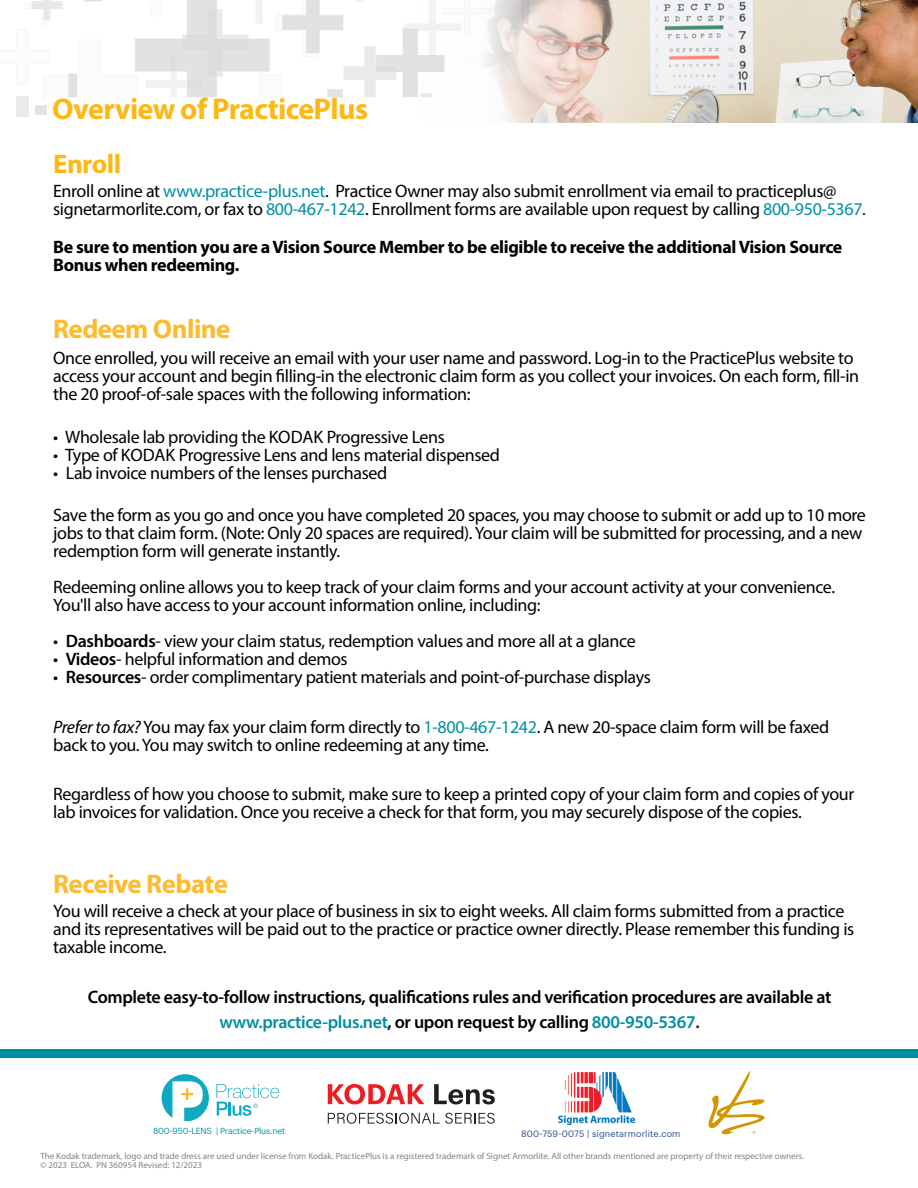
<style>
.page{position:relative;width:918px;height:1188px;background:#fff}
.page>*{position:absolute;margin:0;border:0;box-sizing:border-box;transform-origin:0 0}
.t1{font:700 30px "Myriad Pro";letter-spacing:-.02em;color:#fcb814}
.t2{font:700 27px "Myriad Pro";letter-spacing:-.02em;color:#fdbb2e}
.t3{font:700 27px "Myriad Pro";letter-spacing:-.02em;color:#fcb814}
.t4{font:18px/18px "Myriad Pro";letter-spacing:-.02em;color:#000}
.t5{font:600 18px/24.8px "Myriad Pro";letter-spacing:-.02em;color:#000;text-align:center}
.t6{font:700 18px/18px "Myriad Pro";letter-spacing:-.02em;color:#000}
.t7{font:9px/9px "Myriad Pro";color:#838386}
.t8{font:9px "Graphik";letter-spacing:.02em;color:#264b8b}
.t9{font:8.7px "Graphik";letter-spacing:-.02em;color:#008fa2}
.s1{color:#008fa2}
.s2{color:#231f20}
.s3{font-weight:600}
.s4{font-style:italic}
</style>
<div class="page">
<svg style="left:709px;top:1071px;width:56px;height:63px"></svg>
<svg style="left:162px;top:1074px;width:47px;height:47px"></svg>
<svg style="left:216px;top:1084px;width:63px;height:32px"></svg>
<svg style="left:328px;top:1113px;width:167px;height:11px"></svg>
<svg style="left:328px;top:1084px;width:96px;height:20px"></svg>
<svg style="left:434px;top:1084px;width:61px;height:20px"></svg>
<img style="left:559px;top:1072px;width:75px;height:52px">
<img style="left:583px;top:0;width:335px;height:122px">
<img style="left:1px;top:0;width:582px;height:122px">
<div style="left:0;top:1050px;width:918px;height:8px;background:#008fa2"></div>
<h1 class="t1" style="left:52px;top:89px;width:317px">Overview of PracticePlus</h1>
<h2 class="t3" style="left:53px;top:146px;width:70px">Enroll</h2>
<p class="t4" style="left:53px;top:182px;width:814px">Enroll online at <span class="s1">www.practice-plus.net</span>. Practice Owner may also submit enrollment via email to practiceplus@ signetarmorlite.com, or fax to <span class="s1">800-467-1242</span>. Enrollment forms are available upon request by calling <span class="s1">800-950-5367</span><span class="s2">.</span></p>
<p class="t6" style="left:53px;top:237px;width:791px">Be sure to mention you are a Vision Source Member to be eligible to receive the additional Vision Source<br>Bonus when redeeming.</p>
<h2 class="t2" style="left:53px;top:312px;width:179px">Redeem Online</h2>
<p class="t4" style="left:53px;top:349px;width:808px">Once enrolled, you will receive an email with your user name and password. Log-in to the PracticePlus website to access your account and begin filling-in the electronic claim form as you collect your invoices. On each form, fill-in the 20 proof-of-sale spaces with the following information:</p>
<p class="t4" style="left:53px;top:427px;width:393px">• Wholesale lab providing the KODAK Progressive Lens</p>
<p class="t4" style="left:53px;top:445px;width:448px">• Type of KODAK Progressive Lens and lens material dispensed</p>
<p class="t4" style="left:53px;top:463px;width:336px">• Lab invoice numbers of the lenses purchased</p>
<p class="t4" style="left:53px;top:506px;width:814px">Save the form as you go and once you have completed 20 spaces, you may choose to submit or add up to 10 more jobs to that claim form. (Note: Only 20 spaces are required). Your claim will be submitted for processing, and a new redemption form will generate instantly.</p>
<p class="t4" style="left:53px;top:578px;width:783px">Redeeming online allows you to keep track of your claim forms and your account activity at your convenience.<br>You'll also have access to your account information online, including:</p>
<p class="t4" style="left:53px;top:632px;width:584px">• <span class="s3">Dashboards</span>‑ view your claim status, redemption values and more all at a glance</p>
<p class="t4" style="left:53px;top:650px;width:296px">• <span class="s3">Videos</span>‑ helpful information and demos</p>
<p class="t4" style="left:53px;top:668px;width:599px">• <span class="s3">Resources</span>‑ order complimentary patient materials and point-of-purchase displays</p>
<p class="t4" style="left:53px;top:718px;width:778px"><span class="s4">Prefer to fax?</span> You may fax your claim form directly to <span class="s1">1-800-467-1242</span>. A new 20-space claim form will be faxed back to you. You may switch to online redeeming at any time.</p>
<p class="t4" style="left:53px;top:785px;width:803px">Regardless of how you choose to submit, make sure to keep a printed copy of your claim form and copies of your lab invoices for validation. Once you receive a check for that form, you may securely dispose of the copies.</p>
<h2 class="t2" style="left:53px;top:866px;width:176px">Receive Rebate</h2>
<p class="t4" style="left:53px;top:902px;width:803px">You will receive a check at your place of business in six to eight weeks. All claim forms submitted from a practice and its representatives will be paid out to the practice or practice owner directly. Please remember this funding is taxable income.</p>
<p class="t5" style="left:88px;top:984px;width:745px">Complete easy-to-follow instructions, qualifications rules and verification procedures are available at <span class="s1">www.practice-plus.net</span>, or upon request by calling <span class="s1">800-950-5367</span><span class="s2">.</span></p>
<p class="t9" style="left:153px;top:1125px;width:133px">800-950-LENS | Practice-Plus.net</p>
<p class="t8" style="left:521px;top:1127px;width:161px">800-759-0075 | signetarmorlite.com</p>
<p class="t7" style="left:40px;top:1152px;width:765px">The Kodak trademark, logo and trade dress are used under license from Kodak. PracticePlus is a registered trademark of Signet Armorlite. All other brands mentioned are property of their respective owners. © 2023 ELOA. PN 360954 Revised: 12/2023</p>
</div>
